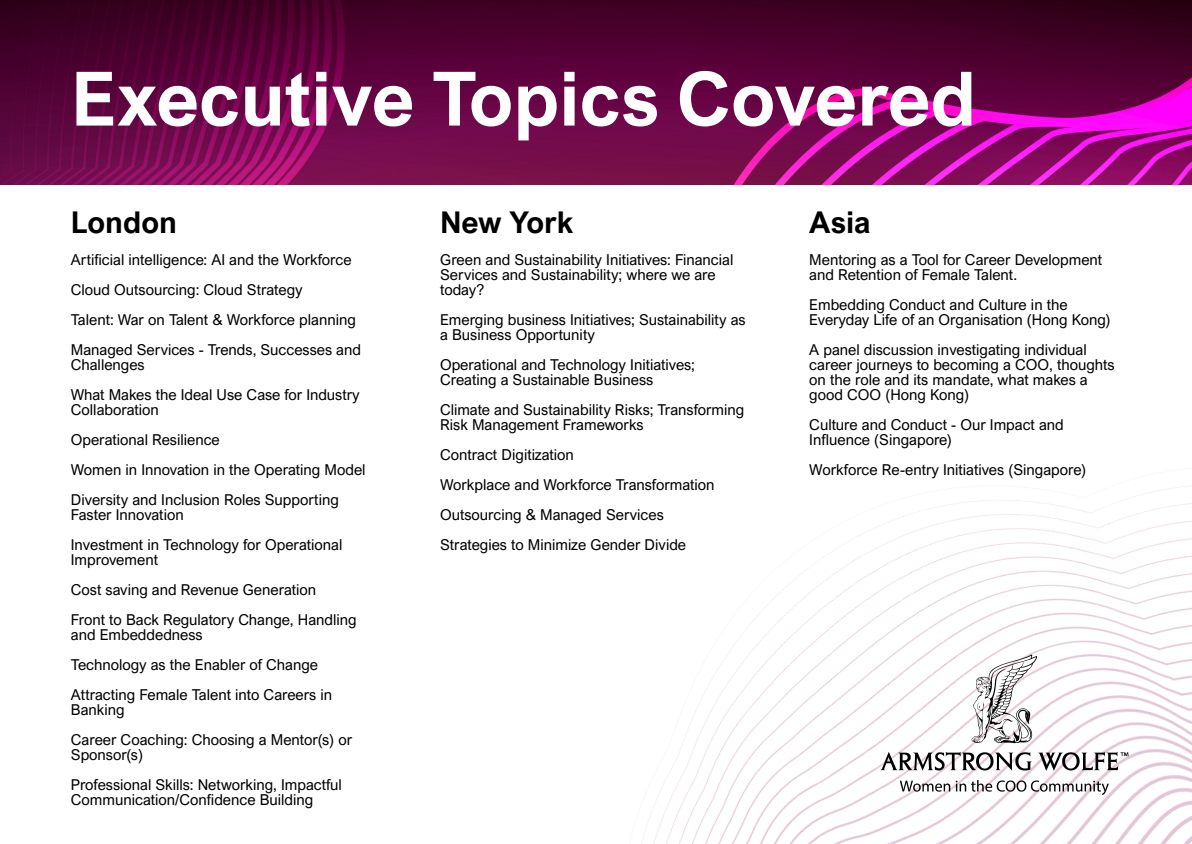
<style>
.page{position:relative;width:1192px;height:844px;background:#fff}
.page>*{position:absolute;margin:0;border:0;box-sizing:border-box;transform-origin:0 0}
.t1{font:700 75px "Arial Nova";color:#fff}
.t2{font:700 30px "Arial Nova";color:#000}
.t3{font:15px/30px "Arial Nova";color:#000}
</style>
<div class="page">
<img style="left:641px;top:476px;width:551px;height:367px">
<img style="left:0;top:0;width:1192px;height:184px">
<img style="left:879px;top:654px;width:249px;height:140px">
<h1 class="t1" style="left:71px;top:69px;width:907px">Executive Topics Covered</h1>
<h2 class="t2" style="left:71px;top:210px;width:108px">London</h2>
<p class="t3" style="left:71px;top:244px;width:292px">Artificial intelligence: AI and the Workforce Cloud Outsourcing: Cloud Strategy<br>Talent: War on Talent &amp; Workforce planning Managed Services - Trends, Successes and</p>
<p class="t3" style="left:71px;top:350px;width:290px">Challenges<br>What Makes the Ideal Use Case for Industry</p>
<p class="t3" style="left:71px;top:395px;width:296px">Collaboration<br>Operational Resilience<br>Women in Innovation in the Operating Model<br>Diversity and Inclusion Roles Supporting</p>
<p class="t3" style="left:71px;top:500px;width:273px">Faster Innovation<br>Investment in Technology for Operational</p>
<p class="t3" style="left:71px;top:545px;width:287px">Improvement<br>Cost saving and Revenue Generation<br>Front to Back Regulatory Change, Handling</p>
<p class="t3" style="left:71px;top:620px;width:263px">and Embeddedness<br>Technology as the Enabler of Change<br>Attracting Female Talent into Careers in</p>
<p class="t3" style="left:71px;top:695px;width:283px">Banking<br>Career Coaching: Choosing a Mentor(s) or</p>
<p class="t3" style="left:71px;top:740px;width:273px">Sponsor(s)<br>Professional Skills: Networking, Impactful</p>
<p class="t3" style="left:71px;top:784px;width:244px">Communication/Confidence Building</p>
<h2 class="t2" style="left:440px;top:210px;width:135px">New York</h2>
<p class="t3" style="left:440px;top:252px;width:295px;line-height:15px">Green and Sustainability Initiatives: Financial<br>Services and Sustainability; where we are today?</p>
<p class="t3" style="left:440px;top:313px;width:307px;line-height:15px">Emerging business Initiatives; Sustainability as a Business Opportunity</p>
<p class="t3" style="left:440px;top:358px;width:256px;line-height:15px">Operational and Technology Initiatives;<br>Creating a Sustainable Business</p>
<p class="t3" style="left:440px;top:403px;width:306px;line-height:15px">Climate and Sustainability Risks; Transforming<br>Risk Management Frameworks</p>
<p class="t3" style="left:440px;top:440px;width:276px">Contract Digitization<br>Workplace and Workforce Transformation Outsourcing &amp; Managed Services Strategies to Minimize Gender Divide</p>
<h2 class="t2" style="left:809px;top:210px;width:63px">Asia</h2>
<p class="t3" style="left:809px;top:253px;width:295px;line-height:15px">Mentoring as a Tool for Career Development and Retention of Female Talent.</p>
<p class="t3" style="left:809px;top:298px;width:303px;line-height:15px">Embedding Conduct and Culture in the<br>Everyday Life of an Organisation (Hong Kong)</p>
<p class="t3" style="left:809px;top:343px;width:307px;line-height:15px">A panel discussion investigating individual career journeys to becoming a COO, thoughts on the role and its mandate, what makes a good COO (Hong Kong)</p>
<p class="t3" style="left:809px;top:418px;width:256px;line-height:15px">Culture and Conduct - Our Impact and<br>Influence (Singapore)</p>
<p class="t3" style="left:809px;top:455px;width:278px">Workforce Re-entry Initiatives (Singapore)</p>
</div>
